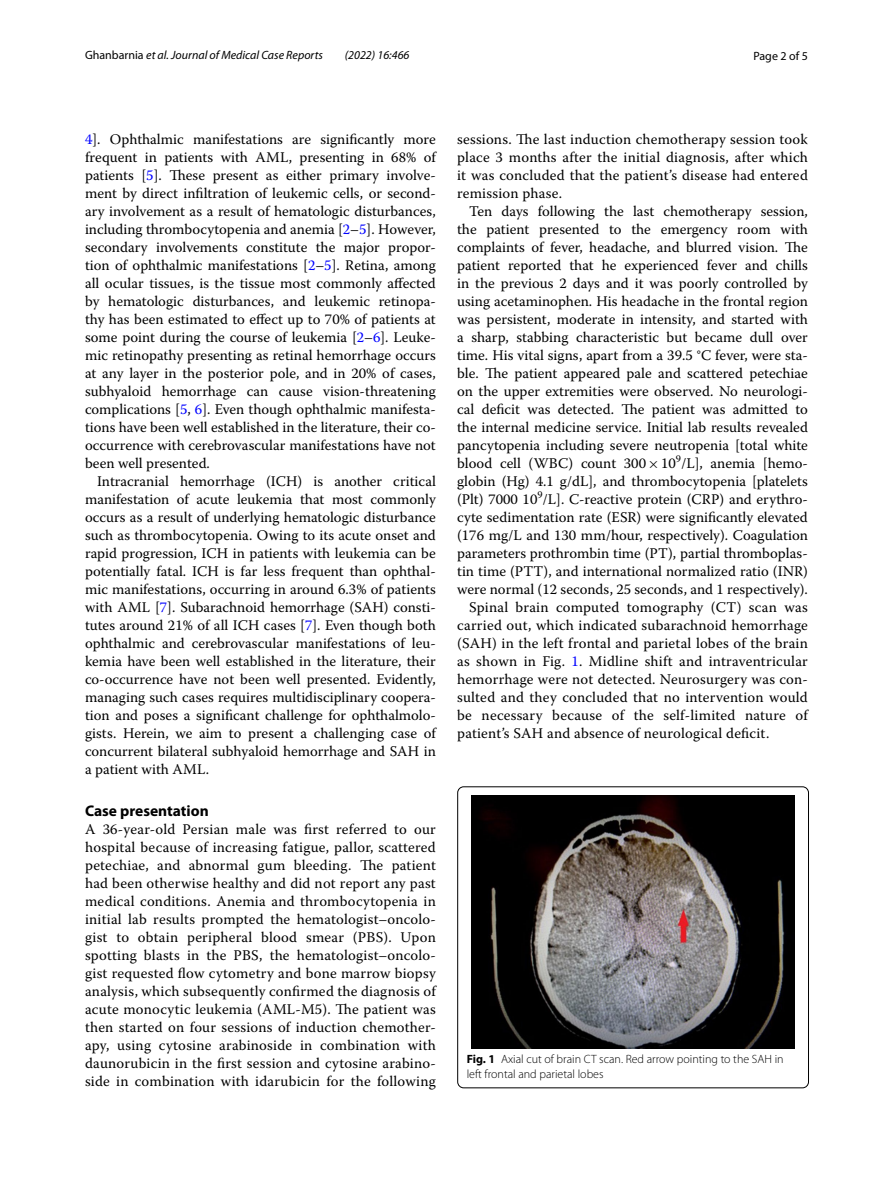
<style>
.page{position:relative;width:893px;height:1187px;background:#fff}
.page>*{position:absolute;margin:0;border:0;box-sizing:border-box;transform-origin:0 0}
.t1{font:700 15.45px "Myriad Pro";color:#000}
.t2{font:14.7px/18px "Warnock Pro";color:#000;text-align:justify}
.t3{font:300 12px/15px "Myriad Pro";color:#000}
.t4{font:italic 12px "Myriad Pro";color:#000}
.t5{font:12px "Myriad Pro";color:#000}
.s1{font-style:normal}
.s2{color:#00f}
.s3{font-family:"MTSY"}
.s4{font-weight:700}
</style>
<div class="page">
<img style="left:471px;top:795px;width:324px;height:253px">
<div style="left:457px;top:786px;width:352px;height:301px;border:1px solid #000;border-radius:6px"></div>
<p class="t4" style="left:85px;top:48px;width:239px"><span class="s1">Ghanbarnia</span> et al. Journal of Medical Case Reports</p>
<p class="t4" style="left:345px;top:48px;width:66px">(2022) 16:466</p>
<p class="t5" style="left:753px;top:48px;width:56px">Page 2 of 5</p>
<p class="t2" style="left:85px;top:130px;width:352px"><span class="s2">4</span>]. Ophthalmic manifestations are significantly more frequent in patients with AML, presenting in 68% of patients [<span class="s2">5</span>]. These present as either primary involve&shy;ment by direct infiltration of leukemic cells, or second&shy;ary involvement as a result of hematologic disturbances, including thrombocytopenia and anemia [<span class="s2">2</span>–<span class="s2">5</span>]. However, secondary involvements constitute the major propor&shy;tion of ophthalmic manifestations [<span class="s2">2</span>–<span class="s2">5</span>]. Retina, among all ocular tissues, is the tissue most commonly affected by hematologic disturbances, and leukemic retinopa&shy;thy has been estimated to effect up to 70% of patients at some point during the course of leukemia [<span class="s2">2</span>–<span class="s2">6</span>]. Leuke&shy;mic retinopathy presenting as retinal hemorrhage occurs at any layer in the posterior pole, and in 20% of cases, subhyaloid hemorrhage can cause vision-threatening complications [<span class="s2">5</span>, <span class="s2">6</span>]. Even though ophthalmic manifesta&shy;tions have been well established in the literature, their co&shy;occurrence with cerebrovascular manifestations have not been well presented.</p>
<p class="t2" style="left:85px;top:472px;width:352px;text-indent:12px">Intracranial hemorrhage (ICH) is another critical manifestation of acute leukemia that most commonly occurs as a result of underlying hematologic disturbance such as thrombocytopenia. Owing to its acute onset and rapid progression, ICH in patients with leukemia can be potentially fatal. ICH is far less frequent than ophthal&shy;mic manifestations, occurring in around 6.3% of patients with AML [<span class="s2">7</span>]. Subarachnoid hemorrhage (SAH) consti&shy;tutes around 21% of all ICH cases [<span class="s2">7</span>]. Even though both ophthalmic and cerebrovascular manifestations of leu&shy;kemia have been well established in the literature, their co-occurrence have not been well presented. Evidently, managing such cases requires multidisciplinary coopera&shy;tion and poses a significant challenge for ophthalmolo&shy;gists. Herein, we aim to present a challenging case of concurrent bilateral subhyaloid hemorrhage and SAH in a patient with AML.</p>
<p class="t1" style="left:85px;top:800px;width:125px">Case presentation</p>
<p class="t2" style="left:85px;top:819px;width:352px">A 36-year-old Persian male was first referred to our hospital because of increasing fatigue, pallor, scattered petechiae, and abnormal gum bleeding. The patient had been otherwise healthy and did not report any past medical conditions. Anemia and thrombocytopenia in initial lab results prompted the hematologist–oncolo&shy;gist to obtain peripheral blood smear (PBS). Upon spotting blasts in the PBS, the hematologist–oncolo&shy;gist requested flow cytometry and bone marrow biopsy analysis, which subsequently confirmed the diagnosis of acute monocytic leukemia (AML-M5). The patient was then started on four sessions of induction chemother&shy;apy, using cytosine arabinoside in combination with daunorubicin in the first session and cytosine arabino&shy;side in combination with idarubicin for the following</p>
<p class="t2" style="left:457px;top:130px;width:352px">sessions. The last induction chemotherapy session took place 3 months after the initial diagnosis, after which it was concluded that the patient’s disease had entered remission phase.</p>
<p class="t2" style="left:469px;top:202px;width:340px">Ten days following the last chemotherapy session,</p>
<p class="t2" style="left:457px;top:220px;width:352px">the patient presented to the emergency room with</p>
<p class="t2" style="left:457px;top:238px;width:352px">complaints of fever, headache, and blurred vision. The</p>
<p class="t2" style="left:457px;top:256px;width:352px">patient reported that he experienced fever and chills</p>
<p class="t2" style="left:457px;top:274px;width:352px">in the previous 2 days and it was poorly controlled by</p>
<p class="t2" style="left:457px;top:292px;width:352px">using acetaminophen. His headache in the frontal region</p>
<p class="t2" style="left:457px;top:310px;width:352px">was persistent, moderate in intensity, and started with</p>
<p class="t2" style="left:457px;top:328px;width:352px">a sharp, stabbing characteristic but became dull over</p>
<p class="t2" style="left:457px;top:346px;width:352px">time. His vital signs, apart from a 39.5 °C fever, were sta-</p>
<p class="t2" style="left:457px;top:364px;width:352px">ble. The patient appeared pale and scattered petechiae</p>
<p class="t2" style="left:457px;top:382px;width:352px">on the upper extremities were observed. No neurologi-</p>
<p class="t2" style="left:457px;top:400px;width:352px">cal deficit was detected. The patient was admitted to</p>
<p class="t2" style="left:457px;top:418px;width:352px">the internal medicine service. Initial lab results revealed</p>
<p class="t2" style="left:457px;top:436px;width:352px">pancytopenia including severe neutropenia [total white</p>
<p class="t2" style="left:457px;top:454px;width:352px">blood cell (WBC) count 300<span class="s3">×</span> -10<sup>9</sup>/L], anemia [hemo-</p>
<p class="t2" style="left:457px;top:472px;width:352px">globin (Hg) 4.1 g/dL], and thrombocytopenia [platelets</p>
<p class="t2" style="left:457px;top:490px;width:352px">(Plt) 7000 10<sup>9</sup>/L]. C-reactive protein (CRP) and erythro-</p>
<p class="t2" style="left:457px;top:508px;width:352px">cyte sedimentation rate (ESR) were significantly elevated</p>
<p class="t2" style="left:457px;top:526px;width:352px">(176 mg/L and 130 mm/hour, respectively). Coagulation</p>
<p class="t2" style="left:457px;top:544px;width:352px">parameters prothrombin time (PT), partial thromboplas-</p>
<p class="t2" style="left:457px;top:562px;width:352px">tin time (PTT), and international normalized ratio (INR)</p>
<p class="t2" style="left:457px;top:580px;width:352px">were normal (12 seconds, 25 seconds, and 1 respectively).</p>
<p class="t2" style="left:469px;top:598px;width:340px">Spinal brain computed tomography (CT) scan was</p>
<p class="t2" style="left:457px;top:616px;width:352px">carried out, which indicated subarachnoid hemorrhage</p>
<p class="t2" style="left:457px;top:634px;width:352px">(SAH) in the left frontal and parietal lobes of the brain</p>
<p class="t2" style="left:457px;top:652px;width:352px">as shown in Fig. <span class="s2">1</span>. Midline shift and intraventricular</p>
<p class="t2" style="left:457px;top:670px;width:352px">hemorrhage were not detected. Neurosurgery was con-</p>
<p class="t2" style="left:457px;top:688px;width:352px">sulted and they concluded that no intervention would</p>
<p class="t2" style="left:457px;top:706px;width:352px">be necessary because of the self-limited nature of</p>
<p class="t2" style="left:457px;top:724px;width:314px">patient’s SAH and absence of neurological deficit.</p>
<p class="t3" style="left:467px;top:1052px;width:318px"><span class="s4">Fig. 1</span> Axial cut of brain CT scan. Red arrow pointing to the SAH in left frontal and parietal lobes</p>
</div>
